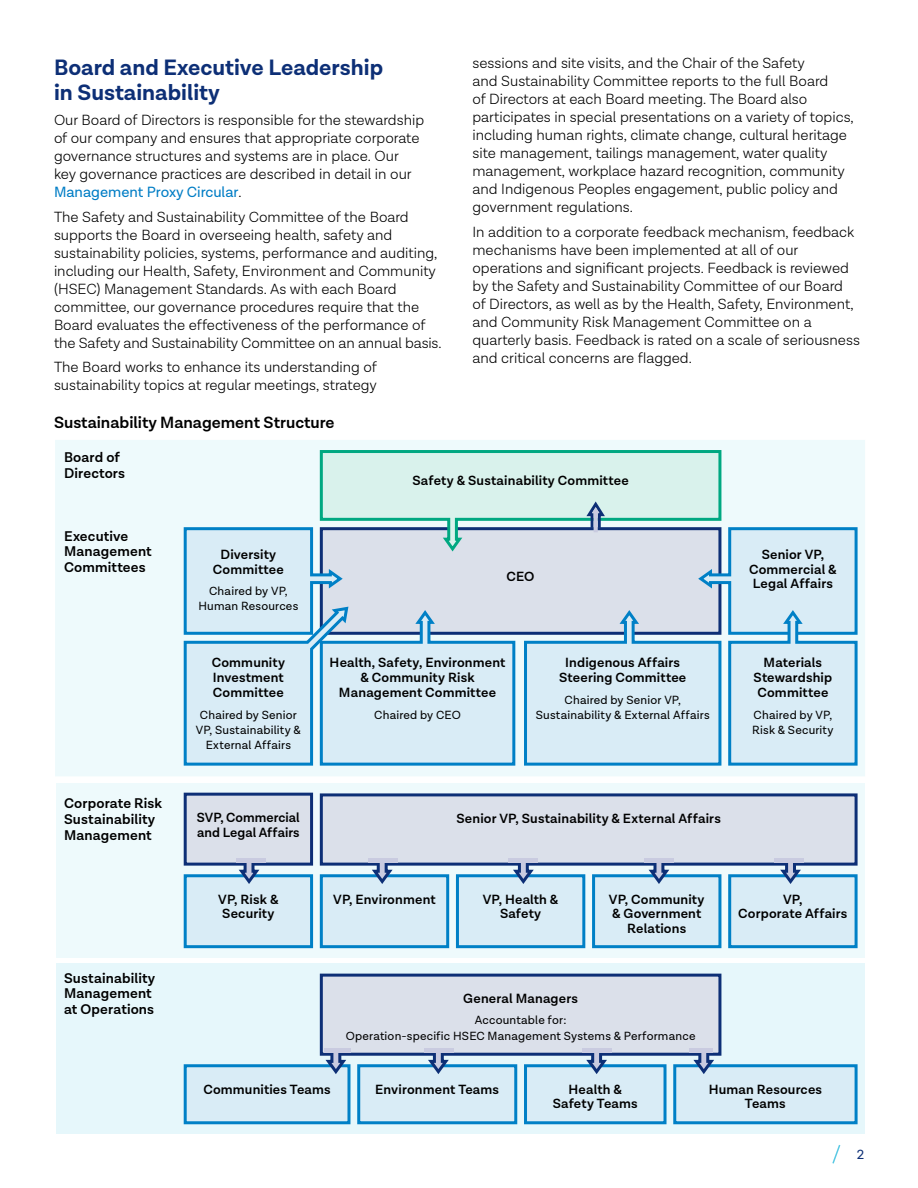
<style>
.page{position:relative;width:918px;height:1188px;background:#fff}
.page>*{position:absolute;margin:0;border:0;box-sizing:border-box;transform-origin:0 0}
.t1{font:700 22.5px/24.8px "Lota Grotesque";color:#0d2f76}
.t2{font:600 16.5px "Lota Grotesque";color:#000}
.t3{font:300 15px/18px "Lota Grotesque";color:#000}
.t4{font:600 14.25px/15.6px "Lota Grotesque";letter-spacing:.01em;color:#000}
.t5{font:600 13.5px/14.9px "Lota Grotesque";letter-spacing:.01em;color:#000;text-align:center}
.t6{font:13.5px "Lota Grotesque";color:#0d2f76}
.t7{font:12px/15px "Lota Grotesque";letter-spacing:.015em;color:#000;text-align:center}
.s1{font-weight:400;color:#007dc5}
</style>
<div class="page">
<svg style="left:832px;top:1145px;width:9px;height:19px"></svg>
<div style="left:55px;top:440px;width:810px;height:336px;background:#eefafc"></div>
<div style="left:56px;top:783px;width:808px;height:175px;background:#eefafc"></div>
<div style="left:56px;top:963px;width:808px;height:171px;background:#e6f7fb"></div>
<div style="left:321px;top:795px;width:535px;height:69px;background:#dbe0ea"></div>
<div style="left:320px;top:793px;width:538px;height:73px;border:3px solid #0d2f76"></div>
<div style="left:185px;top:794px;width:127px;height:70px;background:#dbe0ea"></div>
<div style="left:184px;top:793px;width:129px;height:73px;border:3px solid #0d2f76"></div>
<div style="left:321px;top:975px;width:399px;height:79px;background:#dbe0ea"></div>
<div style="left:320px;top:974px;width:401px;height:82px;border:3px solid #0d2f76"></div>
<div style="left:359px;top:1066px;width:157px;height:57px;background:#d9ecf6"></div>
<div style="left:357px;top:1064px;width:160px;height:60px;border:3px solid #0080c6"></div>
<div style="left:675px;top:1066px;width:181px;height:57px;background:#d9ecf6"></div>
<div style="left:673px;top:1064px;width:185px;height:60px;border:3px solid #0080c6"></div>
<div style="left:185px;top:1066px;width:164px;height:57px;background:#d9ecf6"></div>
<div style="left:184px;top:1064px;width:166px;height:60px;border:3px solid #0080c6"></div>
<div style="left:526px;top:1066px;width:139px;height:57px;background:#d9ecf6"></div>
<div style="left:524px;top:1064px;width:143px;height:60px;border:3px solid #0080c6"></div>
<div style="left:321px;top:876px;width:127px;height:71px;background:#d9ecf6"></div>
<div style="left:320px;top:874px;width:129px;height:74px;border:3px solid #0080c6"></div>
<div style="left:185px;top:876px;width:127px;height:71px;background:#d9ecf6"></div>
<div style="left:184px;top:874px;width:129px;height:74px;border:3px solid #0080c6"></div>
<div style="left:457px;top:876px;width:127px;height:71px;background:#d9ecf6"></div>
<div style="left:456px;top:874px;width:129px;height:74px;border:3px solid #0080c6"></div>
<div style="left:594px;top:876px;width:126px;height:71px;background:#d9ecf6"></div>
<div style="left:592px;top:874px;width:129px;height:74px;border:3px solid #0080c6"></div>
<div style="left:730px;top:876px;width:126px;height:71px;background:#d9ecf6"></div>
<div style="left:728px;top:874px;width:130px;height:74px;border:3px solid #0080c6"></div>
<svg style="left:183px;top:450px;width:675px;height:316px;background:#cbe3ed"></svg>
<svg style="left:646px;top:863px;width:26px;height:21px"></svg>
<svg style="left:777px;top:863px;width:27px;height:21px"></svg>
<svg style="left:510px;top:863px;width:27px;height:21px"></svg>
<svg style="left:369px;top:863px;width:27px;height:21px"></svg>
<svg style="left:236px;top:863px;width:26px;height:21px"></svg>
<div style="left:236px;top:858px;width:29px;height:5px;background:#c9cbe0"></div>
<div style="left:368px;top:858px;width:30px;height:5px;background:#c9cbe0"></div>
<svg style="left:425px;top:1053px;width:27px;height:21px"></svg>
<div style="left:424px;top:1048px;width:30px;height:5px;background:#c9cbe0"></div>
<svg style="left:323px;top:1047px;width:26px;height:30px"></svg>
<div style="left:325px;top:1048px;width:26px;height:5px;background:#c9cbe0"></div>
<svg style="left:583px;top:1053px;width:27px;height:21px"></svg>
<div style="left:582px;top:1048px;width:30px;height:5px;background:#c9cbe0"></div>
<svg style="left:690px;top:1052px;width:27px;height:22px"></svg>
<div style="left:689px;top:1048px;width:24px;height:5px;background:#c9cbe0"></div>
<div style="left:508px;top:858px;width:30px;height:5px;background:#c9cbe0"></div>
<div style="left:644px;top:858px;width:30px;height:5px;background:#c9cbe0"></div>
<div style="left:775px;top:858px;width:29px;height:5px;background:#c9cbe0"></div>
<h1 class="t1" style="left:54px;top:56px;width:331px">Board and Executive Leadership in Sustainability</h1>
<p class="t3" style="left:54px;top:111px;width:372px">Our Board of Directors is responsible for the stewardship of our company and ensures that appropriate corporate governance structures and systems are in place. Our key governance practices are described in detail in our <span class="s1">Management Proxy Circular</span>.</p>
<p class="t3" style="left:54px;top:208px;width:389px">The Safety and Sustainability Committee of the Board supports the Board in overseeing health, safety and sustainability policies, systems, performance and auditing, including our Health, Safety, Environment and Community (HSEC) Management Standards. As with each Board committee, our governance procedures require that the Board evaluates the effectiveness of the performance of the Safety and Sustainability Committee on an annual basis.</p>
<p class="t3" style="left:54px;top:359px;width:325px">The Board works to enhance its understanding of sustainability topics at regular meetings, strategy</p>
<p class="t2" style="left:54px;top:413px;width:282px">Sustainability Management Structure</p>
<p class="t3" style="left:472px;top:54px;width:383px">sessions and site visits, and the Chair of the Safety<br>and Sustainability Committee reports to the full Board<br>of Directors at each Board meeting. The Board also participates in special presentations on a variety of topics, including human rights, climate change, cultural heritage site management, tailings management, water quality management, workplace hazard recognition, community and Indigenous Peoples engagement, public policy and government regulations.</p>
<p class="t3" style="left:472px;top:223px;width:389px">In addition to a corporate feedback mechanism, feedback mechanisms have been implemented at all of our operations and significant projects. Feedback is reviewed by the Safety and Sustainability Committee of our Board of Directors, as well as by the Health, Safety, Environment, and Community Risk Management Committee on a quarterly basis. Feedback is rated on a scale of seriousness and critical concerns are flagged.</p>
<p class="t4" style="left:64px;top:450px;width:63px">Board of<br>Directors</p>
<p class="t4" style="left:64px;top:529px;width:89px">Executive<br>Management<br>Committees</p>
<p class="t4" style="left:64px;top:796px;width:100px">Corporate Risk<br>Sustainability<br>Management</p>
<p class="t4" style="left:64px;top:970px;width:93px">Sustainability<br>Management at Operations</p>
<p class="t5" style="left:213px;top:547px;width:72px">Diversity<br>Committee</p>
<p class="t7" style="left:198px;top:584px;width:102px">Chaired by VP,<br>Human Resources</p>
<p class="t5" style="left:212px;top:656px;width:75px;text-align:justify">Community Investment Committee</p>
<p class="t7" style="left:196px;top:707px;width:107px">Chaired by Senior<br>VP, Sustainability &amp;<br>External Affairs</p>
<p class="t5" style="left:412px;top:474px;width:218px">Safety &amp; Sustainability Committee</p>
<p class="t5" style="left:506px;top:570px;width:30px">CEO</p>
<p class="t5" style="left:330px;top:656px;width:177px">Health, Safety, Environment &amp; Community Risk<br>Management Committee</p>
<p class="t7" style="left:374px;top:707px;width:88px">Chaired by CEO</p>
<p class="t5" style="left:559px;top:656px;width:129px">Indigenous Affairs<br>Steering Committee</p>
<p class="t7" style="left:536px;top:692px;width:175px">Chaired by Senior VP,<br>Sustainability &amp; External Affairs</p>
<p class="t5" style="left:749px;top:547px;width:89px">Senior VP,<br>Commercial &amp;<br>Legal Affairs</p>
<p class="t5" style="left:754px;top:656px;width:80px">Materials<br>Stewardship<br>Committee</p>
<p class="t7" style="left:752px;top:707px;width:83px;text-align:left">Chaired by VP,<br>Risk &amp; Security</p>
<p class="t5" style="left:197px;top:810px;width:104px">SVP, Commercial</p>
<p class="t5" style="left:456px;top:811px;width:266px">Senior VP, Sustainability &amp; External Affairs</p>
<p class="t5" style="left:197px;top:825px;width:104px">and Legal Affairs</p>
<p class="t5" style="left:218px;top:892px;width:62px">VP, Risk &amp;</p>
<p class="t5" style="left:333px;top:892px;width:104px">VP, Environment</p>
<p class="t5" style="left:222px;top:907px;width:54px">Security</p>
<p class="t5" style="left:483px;top:892px;width:77px">VP, Health &amp;<br>Safety</p>
<p class="t5" style="left:609px;top:892px;width:97px">VP, Community &amp; Government<br>Relations</p>
<p class="t5" style="left:738px;top:892px;width:111px">VP,<br>Corporate Affairs</p>
<p class="t5" style="left:463px;top:991px;width:116px">General Managers</p>
<p class="t7" style="left:346px;top:1013px;width:351px;line-height:15.5px">Accountable for:<br>Operation-specific HSEC Management Systems &amp; Performance</p>
<p class="t5" style="left:203px;top:1082px;width:129px">Communities Teams</p>
<p class="t5" style="left:553px;top:1082px;width:87px">Health &amp;<br>Safety Teams</p>
<p class="t5" style="left:375px;top:1082px;width:125px">Environment Teams</p>
<p class="t5" style="left:709px;top:1082px;width:115px">Human Resources<br>Teams</p>
<p class="t6" style="left:857px;top:1147px;width:9px">2</p>
</div>
